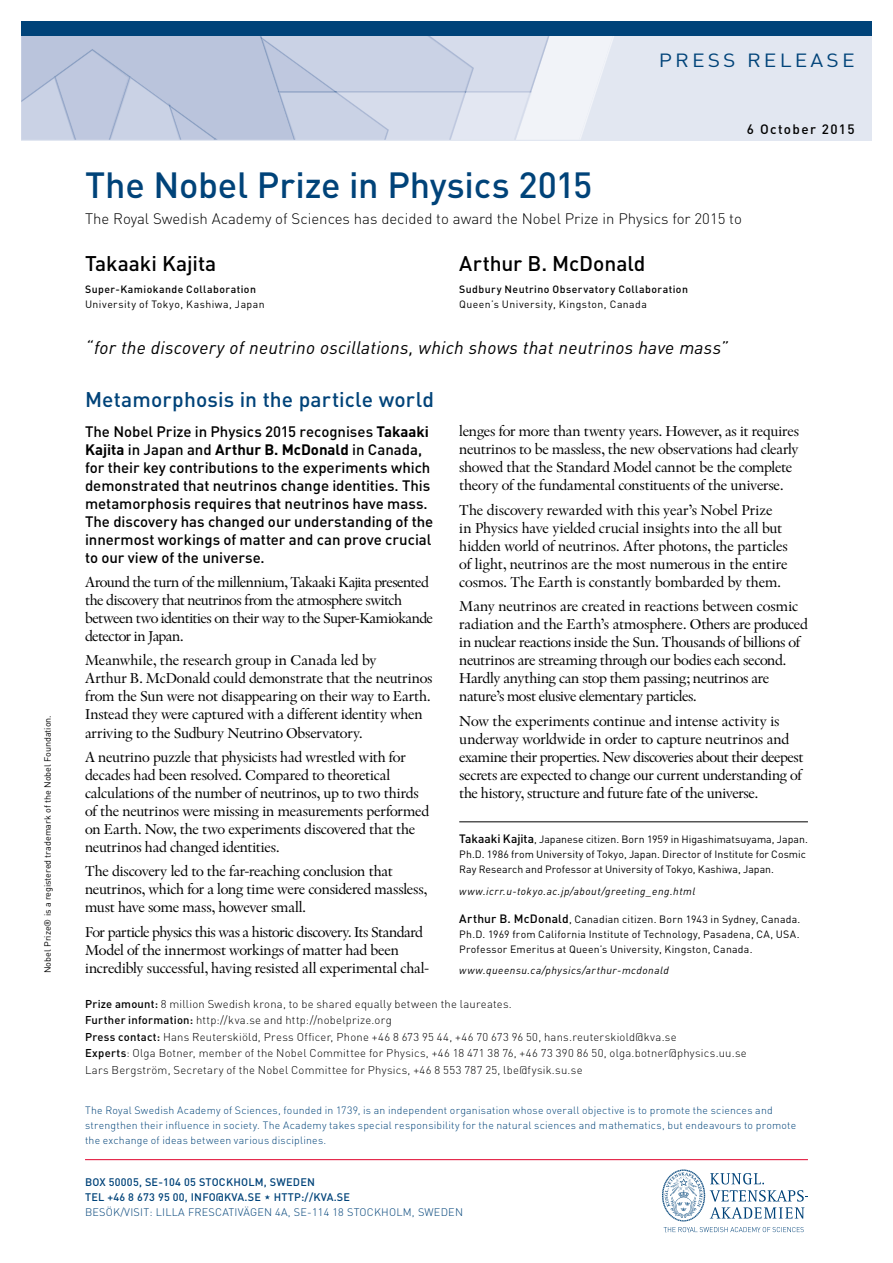
<style>
.page{position:relative;width:893px;height:1263px;background:#fff}
.page>*{position:absolute;margin:0;border:0;box-sizing:border-box;transform-origin:0 0}
.t1{font:500 36px "DIN Pro";letter-spacing:-.01em;color:#004379}
.t2{font:500 21px "DIN Pro";letter-spacing:.005em;color:#004379}
.t3{font:500 21px "DIN Pro";letter-spacing:-.005em;color:#000}
.t4{font:18.9px "DIN Pro";letter-spacing:.15em;color:#004379;scale:1.11 1}
.t5{font:italic 18px "DIN Pro";letter-spacing:.015em;color:#000}
.t6{font:15px/18px "Indigo Twenty";letter-spacing:-.02em;color:#000}
.t7{font:500 15px/18px "DIN Pro";letter-spacing:-.005em;color:#000}
.t8{font:300 15px "DIN Pro";color:#000}
.t9{font:500 13.5px "DIN Pro";letter-spacing:.1em;color:#000}
.t10{font:300 11.25px/16.5px "DIN Pro";letter-spacing:.02em;color:#000}
.t11{font:500 10.8px/15px "DIN Pro";letter-spacing:.02em;color:#004379}
.t12{font:300 10.8px "DIN Pro";letter-spacing:.02em;color:#004379}
.t13{font:10.5px/15px "DIN Pro";letter-spacing:.015em;color:#000}
.t14{font:300 10.5px/15px "DIN Pro";letter-spacing:.02em;color:#004379}
.t15{font:italic 10.5px "DIN Pro";letter-spacing:.05em;color:#000}
.t16{font:500 10.5px "DIN Pro";letter-spacing:.04em;color:#000}
.t17{font:10.5px "DIN Pro";letter-spacing:.045em;color:#000}
.t18{font:9px "DIN Pro";color:#000}
.s1{font-weight:500;font-size:12px}
.s2{font-weight:500}
.s3{font-weight:700}
</style>
<div class="page">
<div style="left:21px;top:21px;width:851px;height:119px;background:#e2e7f1"></div>
<svg style="left:21px;top:36px;width:593px;height:104px"></svg>
<div style="left:21px;top:21px;width:851px;height:15px;background:#004379"></div>
<svg style="left:664px;top:1227px;width:140px;height:5px"></svg>
<svg style="left:662px;top:1169px;width:145px;height:52px"></svg>
<hr style="left:85px;top:1159px;width:723px;height:1px;background:#e1042d">
<hr style="left:459px;top:821px;width:349px;height:1px;background:#000">
<p class="t18" style="left:41px;top:973px;width:259px;rotate:-90deg">Nobel Prize® is a registered trademark of the Nobel Foundation.</p>
<p class="t4" style="left:659px;top:47px;width:178px">PRESS RELEASE</p>
<p class="t9" style="left:747px;top:120px;width:109px">6 October 2015</p>
<h1 class="t1" style="left:85px;top:160px;width:509px">The Nobel Prize in Physics 2015</h1>
<p class="t8" style="left:85px;top:208px;width:658px">The Royal Swedish Academy of Sciences has decided to award the Nobel Prize in Physics for 2015 to</p>
<h2 class="t3" style="left:85px;top:249px;width:133px">Takaaki Kajita</h2>
<p class="t16" style="left:85px;top:282px;width:172px">Super-Kamiokande Collaboration</p>
<p class="t17" style="left:85px;top:297px;width:181px">University of Tokyo, Kashiwa, Japan</p>
<h2 class="t3" style="left:459px;top:249px;width:188px">Arthur B. McDonald</h2>
<p class="t16" style="left:459px;top:282px;width:230px">Sudbury Neutrino Observatory Collaboration</p>
<p class="t17" style="left:459px;top:297px;width:189px">Queen’s University, Kingston, Canada</p>
<p class="t5" style="left:85px;top:336px;width:644px">“for the discovery of neutrino oscillations, which shows that neutrinos have mass”</p>
<h2 class="t2" style="left:85px;top:385px;width:350px">Metamorphosis in the particle world</h2>
<p class="t6" style="left:459px;top:422px;width:341px">lenges for more than twenty years. However, as it requires neutrinos to be massless, the new observations had clearly showed that the Standard Model cannot be the complete theory of the fundamental constituents of the universe.</p>
<p class="t6" style="left:459px;top:501px;width:330px">The discovery rewarded with this year’s Nobel Prize in Physics have yielded crucial insights into the all but hidden world of neutrinos. After photons, the particles of light, neutrinos are the most numerous in the entire cosmos. The Earth is constantly bombarded by them.</p>
<p class="t6" style="left:459px;top:597px;width:350px">Many neutrinos are created in reactions between cosmic radiation and the Earth’s atmosphere. Others are produced in nuclear reactions inside the Sun. Thousands of billions of neutrinos are streaming through our bodies each second.<br>Hardly anything can stop them passing; neutrinos are nature’s most elusive elementary particles.</p>
<p class="t6" style="left:459px;top:711px;width:346px">Now the experiments continue and intense activity is underway worldwide in order to capture neutrinos and examine their properties. New discoveries about their deepest secrets are expected to change our current understanding of the history, structure and future fate of the universe.</p>
<p class="t13" style="left:459px;top:832px;width:350px"><span class="s1">Takaaki Kajita</span>, Japanese citizen. Born 1959 in Higashimatsuyama, Japan.<br>Ph.D. 1986 from University of Tokyo, Japan. Director of Institute for Cosmic<br>Ray Research and Professor at University of Tokyo, Kashiwa, Japan.</p>
<p class="t15" style="left:459px;top:884px;width:237px">www.icrr.u-tokyo.ac.jp/about/greeting_eng.html</p>
<p class="t13" style="left:459px;top:911px;width:343px;text-align:justify"><span class="s1">Arthur B. McDonald</span>, Canadian citizen. Born 1943 in Sydney, Canada.<br>Ph.D. 1969 from California Institute of Technology, Pasadena, CA, USA.<br>Professor Emeritus at Queen’s University, Kingston, Canada.</p>
<p class="t15" style="left:459px;top:964px;width:211px">www.queensu.ca/physics/arthur-mcdonald</p>
<p class="t10" style="left:85px;top:995px;width:663px"><span class="s2">Prize amount:</span> 8 million Swedish krona, to be shared equally between the laureates.<br><span class="s2">Further information:</span> http://kva.se and http://nobelprize.org<br><span class="s2">Press contact:</span> Hans Reuterskiöld, Press Officer, Phone +46 8 673 95 44, +46 70 673 96 50, hans.reuterskiold@kva.se<br><span class="s2">Experts</span>: Olga Botner, member of the Nobel Committee for Physics, +46 18 471 38 76, +46 73 390 86 50, olga.botner@physics.uu.se Lars Bergström, Secretary of the Nobel Committee for Physics, +46 8 553 787 25, lbe@fysik.su.se</p>
<p class="t14" style="left:85px;top:1102px;width:713px">The Royal Swedish Academy of Sciences, founded in 1739, is an independent organisation whose overall objective is to promote the sciences and strengthen their influence in society. The Academy takes special responsibility for the natural sciences and mathematics, but endeavours to promote the exchange of ideas between various disciplines.</p>
<p class="t7" style="left:85px;top:422px;width:350px">The Nobel Prize in Physics 2015 recognises <span class="s3">Takaaki Kajita</span> in Japan and <span class="s3">Arthur B. McDonald</span> in Canada, for their key contributions to the experiments which demonstrated that neutrinos change identities. This metamorphosis requires that neutrinos have mass.<br>The discovery has changed our understanding of the innermost workings of matter and can prove crucial to our view of the universe.</p>
<p class="t6" style="left:85px;top:573px;width:350px">Around the turn of the millennium, Takaaki Kajita presented the discovery that neutrinos from the atmosphere switch between two identities on their way to the Super-Kamiokande detector in Japan.</p>
<p class="t6" style="left:85px;top:651px;width:349px">Meanwhile, the research group in Canada led by<br>Arthur B. McDonald could demonstrate that the neutrinos from the Sun were not disappearing on their way to Earth.<br>Instead they were captured with a different identity when arriving to the Sudbury Neutrino Observatory.</p>
<p class="t6" style="left:85px;top:748px;width:346px">A neutrino puzzle that physicists had wrestled with for decades had been resolved. Compared to theoretical calculations of the number of neutrinos, up to two thirds of the neutrinos were missing in measurements performed on Earth. Now, the two experiments discovered that the neutrinos had changed identities.</p>
<p class="t6" style="left:85px;top:862px;width:344px">The discovery led to the far-reaching conclusion that neutrinos, which for a long time were considered massless, must have some mass, however small.</p>
<p class="t6" style="left:85px;top:922px;width:346px">For particle physics this was a historic discovery. Its Standard<br>Model of the innermost workings of matter had been incredibly successful, having resisted all experimental chal-</p>
<p class="t11" style="left:85px;top:1174px;width:267px">BOX 50005, SE-104 05 STOCKHOLM, SWEDEN<br>TEL +46 8 673 95 00, INFO@KVA.SE HTTP://KVA.SE</p>
<p class="t12" style="left:85px;top:1205px;width:379px">BESÖK/VISIT: LILLA FRESCATIVÄGEN 4A, SE-114 18 STOCKHOLM, SWEDEN</p>
</div>
